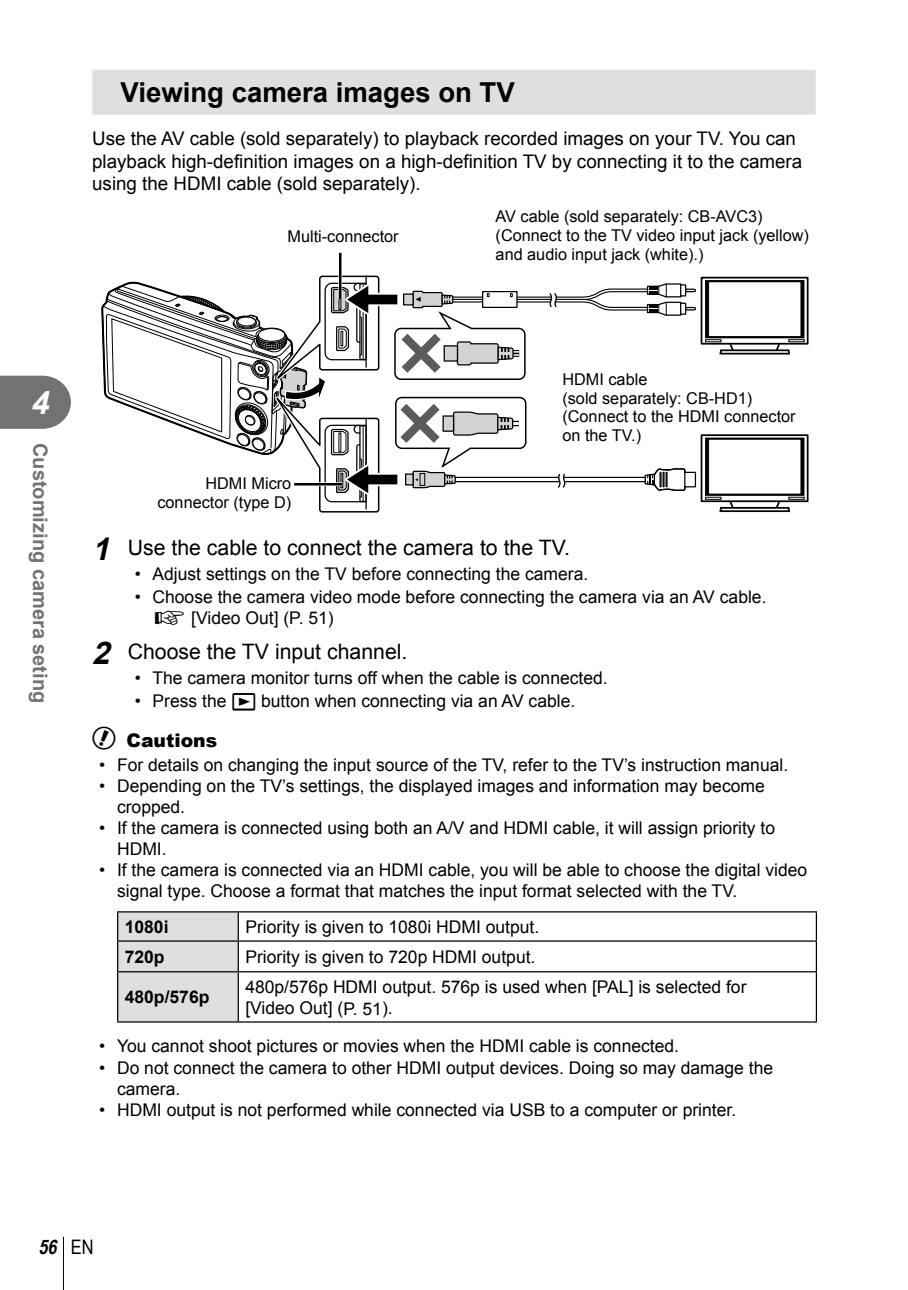
<style>
.page{position:relative;width:908px;height:1290px;background:#fff}
.page>*{position:absolute;margin:0;border:0;box-sizing:border-box;transform-origin:0 0}
.t1{font:italic 700 32.5px "Arial";color:#fff}
.t2{font:700 27.5px "Arial";color:#000}
.t3{font:21.25px "Arial";color:#000}
.t4{font:700 20px "Arial";color:#727272}
.t5{font:italic 700 20px "Arial Narrow";color:#000}
.t6{font:18.75px/22.5px "Arial";color:#000}
.t7{font:900 18.75px "Arial";color:#000}
.t8{font:17.5px/21px "Arial";color:#000}
.t9{font:700 17.5px "Arial";color:#000}
.t10{font:16.25px/18.8px "Arial";color:#000}
.s1{font-weight:700;font-style:italic;font-size:31.25px}
.s2{font-family:"Olympus 1"}
.s3{font-family:"olympus 15";font-weight:400;font-size:23.75px}
.s4{font-weight:400;font-style:normal}
</style>
<div class="page">
<hr style="left:63px;top:1237px;width:1px;height:53px;background:#000">
<svg style="left:0;top:376px;width:71px;height:53px;background:#7e7e7e"></svg>
<div style="left:92px;top:70px;width:723px;height:45px;background:#dfdfdf"></div>
<div style="left:719px;top:507px;width:70px;height:5px;border:2px solid #000"></div>
<svg style="left:727px;top:502px;width:7px;height:8px"></svg>
<svg style="left:774px;top:502px;width:7px;height:8px"></svg>
<div style="left:704px;top:437px;width:100px;height:59px;border:2px solid #000"></div>
<div style="left:707px;top:439px;width:94px;height:55px;border:1px solid #000"></div>
<div style="left:700px;top:434px;width:108px;height:68px;border:2px solid #000"></div>
<div style="left:719px;top:349px;width:70px;height:5px;border:2px solid #000"></div>
<svg style="left:727px;top:345px;width:7px;height:7px"></svg>
<svg style="left:774px;top:345px;width:7px;height:7px"></svg>
<div style="left:704px;top:280px;width:100px;height:58px;border:2px solid #000"></div>
<div style="left:707px;top:281px;width:94px;height:56px;border:1px solid #000"></div>
<div style="left:705px;top:339px;width:16px;height:3px;border:1px solid #000"></div>
<div style="left:788px;top:339px;width:16px;height:3px;border:1px solid #000"></div>
<div style="left:700px;top:277px;width:108px;height:68px;border:2px solid #000"></div>
<svg style="left:101px;top:275px;width:595px;height:238px"></svg>
<svg style="left:294px;top:482px;width:48px;height:4px"></svg>
<hr style="left:294px;top:483px;width:48px;height:2px;background:#000">
<svg style="left:338px;top:253px;width:4px;height:46px"></svg>
<hr style="left:339px;top:253px;width:2px;height:46px;background:#000">
<hr style="left:117px;top:911px;width:121px;height:1px;background:#000">
<hr style="left:238px;top:911px;width:578px;height:1px;background:#000">
<hr style="left:237px;top:912px;width:2px;height:28px;background:#000">
<div style="left:117px;top:912px;width:121px;height:109px;background:#dfdfdf"></div>
<hr style="left:238px;top:940px;width:578px;height:2px;background:#000">
<hr style="left:237px;top:942px;width:2px;height:29px;background:#000">
<svg style="left:815px;top:912px;width:1px;height:59px"></svg>
<hr style="left:117px;top:971px;width:121px;height:1px;background:#000">
<hr style="left:117px;top:972px;width:1px;height:49px;background:#000">
<hr style="left:238px;top:971px;width:578px;height:1px;background:#000">
<hr style="left:237px;top:972px;width:2px;height:49px;background:#000">
<hr style="left:815px;top:972px;width:1px;height:49px;background:#000">
<hr style="left:117px;top:1021px;width:699px;height:1px;background:#000">
<h2 class="t2" style="left:120px;top:77px;width:395px">Viewing camera images on TV</h2>
<p class="t6" style="left:92px;top:128px;width:711px">Use the AV cable (sold separately) to playback recorded images on your TV. You can playback high-definition images on a high-definition TV by connecting it to the camera using the HDMI cable (sold separately).</p>
<p class="t10" style="left:495px;top:207px;width:315px">AV cable (sold separately: CB-AVC3) (Connect to the TV video input jack (yellow) and audio input jack (white).)</p>
<p class="t10" style="left:287px;top:227px;width:113px">Multi-connector</p>
<h1 class="t1" style="left:32px;top:384px;width:20px">4</h1>
<p class="t4" style="left:51px;top:443px;width:262px;rotate:90deg">Customizing camera seting</p>
<p class="t10" style="left:562px;top:370px;width:235px">HDMI cable<br>(sold separately: CB-HD1) (Connect to the HDMI connector on the TV.)</p>
<p class="t10" style="left:157px;top:474px;width:135px;text-align:right">HDMI Micro connector (type D)</p>
<p class="t3" style="left:92px;top:536px;width:479px"><span class="s1">1</span> Use the cable to connect the camera to the TV.</p>
<p class="t8" style="left:135px;top:563px;width:455px">• Adjust settings on the TV before connecting the camera.</p>
<p class="t8" style="left:152px;top:587px;width:615px;text-indent:-18px">• Choose the camera video mode before connecting the camera via an AV cable. <span class="s2">g</span> [Video Out] (P. 51)</p>
<p class="t3" style="left:92px;top:640px;width:316px"><span class="s1">2</span> Choose the TV input channel.</p>
<p class="t8" style="left:135px;top:668px;width:474px">• The camera monitor turns off when the cable is connected.</p>
<p class="t8" style="left:135px;top:691px;width:442px">• Press the <span class="s2">q</span> button when connecting via an AV cable.</p>
<p class="t7" style="left:92px;top:726px;width:126px"><span class="s3">#</span> Cautions</p>
<p class="t8" style="left:99px;top:754px;width:690px">• For details on changing the input source of the TV, refer to the TV’s instruction manual.</p>
<p class="t8" style="left:117px;top:775px;width:649px;text-indent:-18px">• Depending on the TV’s settings, the displayed images and information may become cropped.</p>
<p class="t8" style="left:117px;top:817px;width:659px;text-indent:-18px">• If the camera is connected using both an A/V and HDMI cable, it will assign priority to<br>HDMI.</p>
<p class="t8" style="left:117px;top:859px;width:691px;text-indent:-18px">• If the camera is connected via an HDMI cable, you will be able to choose the digital video signal type. Choose a format that matches the input format selected with the TV.</p>
<p class="t9" style="left:125px;top:917px;width:45px">1080i</p>
<p class="t8" style="left:245px;top:916px;width:295px">Priority is given to 1080i HDMI output.</p>
<p class="t9" style="left:125px;top:947px;width:41px">720p</p>
<p class="t8" style="left:245px;top:946px;width:291px">Priority is given to 720p HDMI output.</p>
<p class="t9" style="left:125px;top:987px;width:86px">480p/576p</p>
<p class="t8" style="left:245px;top:976px;width:502px">480p/576p HDMI output. 576p is used when [PAL] is selected for [Video Out] (P. 51).</p>
<p class="t8" style="left:99px;top:1036px;width:581px">• You cannot shoot pictures or movies when the HDMI cable is connected.</p>
<p class="t8" style="left:117px;top:1057px;width:657px;text-indent:-18px">• Do not connect the camera to other HDMI output devices. Doing so may damage the camera.</p>
<p class="t8" style="left:99px;top:1099px;width:638px">• HDMI output is not performed while connected via USB to a computer or printer.</p>
<p class="t5" style="left:38px;top:1235px;width:57px">56 <span class="s4">EN</span></p>
</div>
